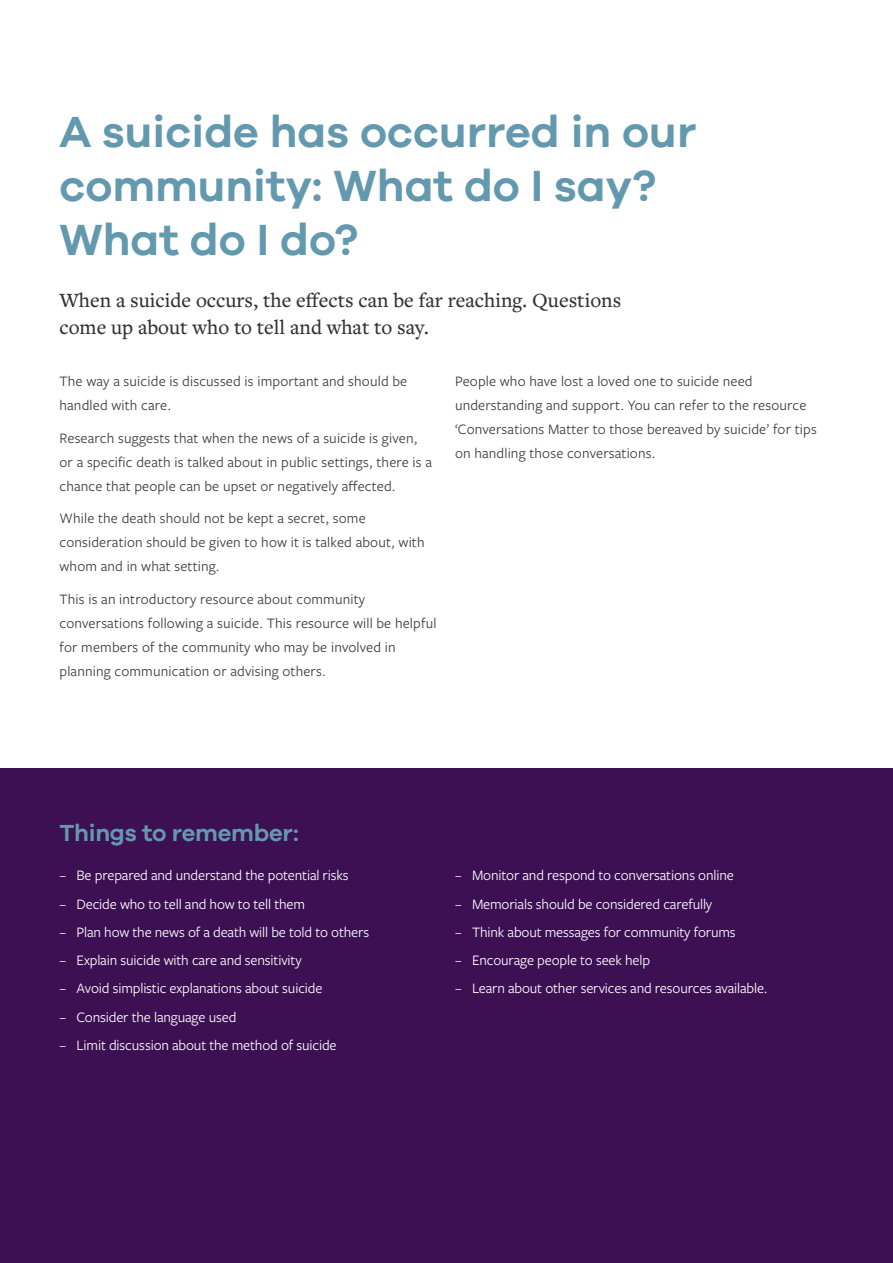
<style>
.page{position:relative;width:893px;height:1263px;background:#fff}
.page>*{position:absolute;margin:0;border:0;box-sizing:border-box;transform-origin:0 0}
.t1{font:600 45px/54px "Galano Grotesque";color:#6399ae}
.t2{font:600 24px "Galano Grotesque";letter-spacing:-.01em;color:#6399ae}
.t3{font:500 21px/27px "Freight Text Pro";color:#333}
.t4{font:15px/24px "Freight Sans Pro";letter-spacing:.01em;color:#3c3c3b}
.t5{font:15px "Freight Sans Pro";letter-spacing:-.01em;color:#fff}
</style>
<div class="page">
<div style="left:0;top:768px;width:893px;height:495px;background:#3c1053"></div>
<h1 class="t1" style="left:60px;top:104px;width:638px">A suicide has occurred in our community: What do I say?<br>What do I do?</h1>
<h3 class="t3" style="left:60px;top:286px;width:563px">When a suicide occurs, the effects can be far reaching. Questions come up about who to tell and what to say.</h3>
<p class="t4" style="left:455px;top:369px;width:363px">People who have lost a loved one to suicide need understanding and support. You can refer to the resource ‘Conversations Matter to those bereaved by suicide’ for tips on handling those conversations.</p>
<p class="t4" style="left:60px;top:369px;width:349px">The way a suicide is discussed is important and should be handled with care.</p>
<p class="t4" style="left:60px;top:425px;width:374px">Research suggests that when the news of a suicide is given, or a specific death is talked about in public settings, there is a chance that people can be upset or negatively affected.</p>
<p class="t4" style="left:60px;top:506px;width:367px">While the death should not be kept a secret, some consideration should be given to how it is talked about, with whom and in what setting.</p>
<p class="t4" style="left:60px;top:586px;width:378px">This is an introductory resource about community conversations following a suicide. This resource will be helpful for members of the community who may be involved in planning communication or advising others.</p>
<h2 class="t2" style="left:60px;top:818px;width:241px">Things to remember:</h2>
<p class="t5" style="left:60px;top:865px;width:291px">– Be prepared and understand the potential risks</p>
<p class="t5" style="left:60px;top:894px;width:247px">– Decide who to tell and how to tell them</p>
<p class="t5" style="left:60px;top:922px;width:311px">– Plan how the news of a death will be told to others</p>
<p class="t5" style="left:60px;top:950px;width:244px">– Explain suicide with care and sensitivity</p>
<p class="t5" style="left:60px;top:978px;width:264px">– Avoid simplistic explanations about suicide</p>
<p class="t5" style="left:60px;top:1007px;width:178px">– Consider the language used</p>
<p class="t5" style="left:60px;top:1035px;width:279px">– Limit discussion about the method of suicide</p>
<p class="t5" style="left:455px;top:865px;width:280px">– Monitor and respond to conversations online</p>
<p class="t5" style="left:455px;top:894px;width:259px">– Memorials should be considered carefully</p>
<p class="t5" style="left:455px;top:922px;width:282px">– Think about messages for community forums</p>
<p class="t5" style="left:455px;top:950px;width:197px">– Encourage people to seek help</p>
<p class="t5" style="left:455px;top:978px;width:314px">– Learn about other services and resources available.</p>
</div>
